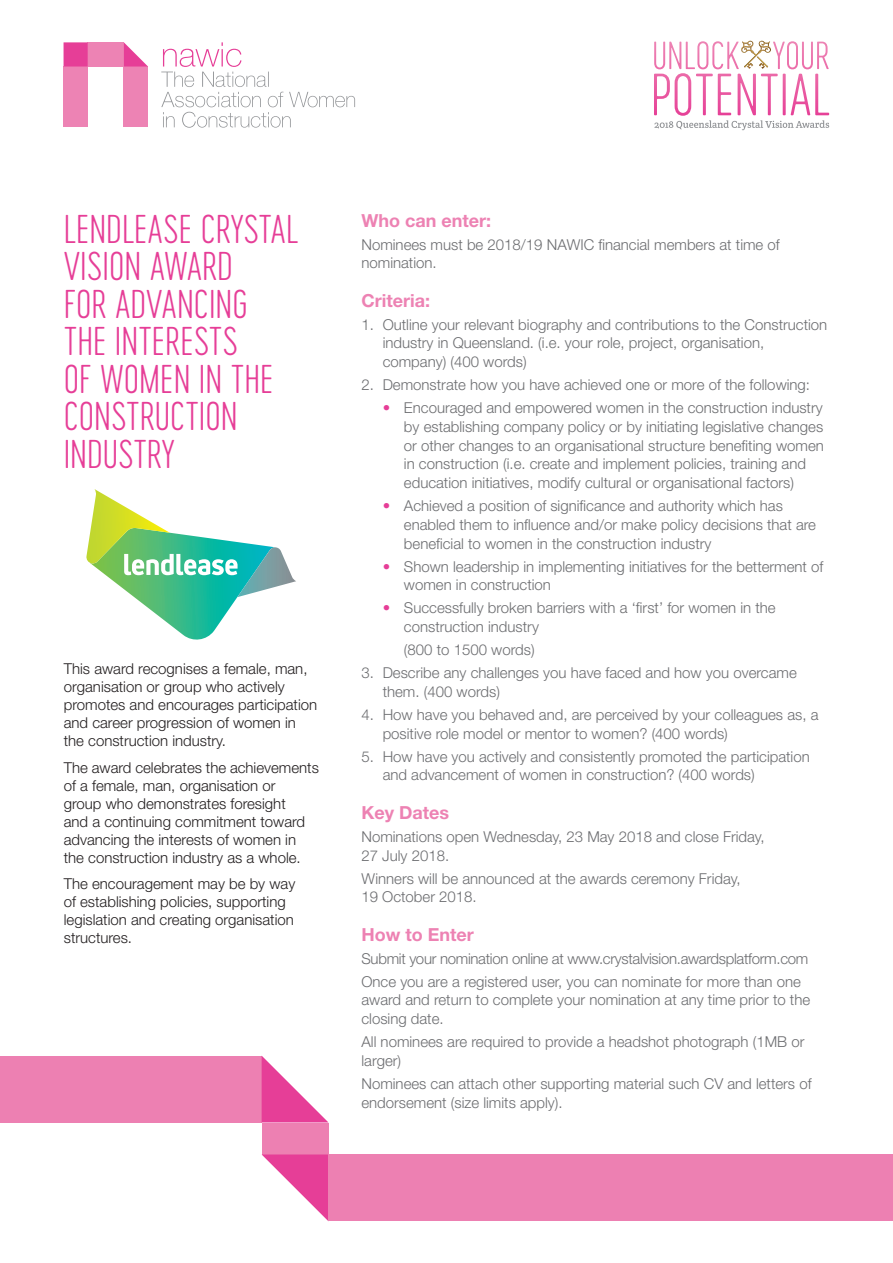
<style>
.page{position:relative;width:893px;height:1263px;background:#fff}
.page>*{position:absolute;margin:0;border:0;box-sizing:border-box;transform-origin:0 0}
.t1{font:37.5px/37.5px "Cervo Neue Thin Neue";color:#e63e97}
.t2{font:700 18px "Helvetica Neue";color:#ed82b3}
.t3{font:300 15px/18.8px "Helvetica Neue";color:#6c6d70}
.t4{font:300 15px/18px "Helvetica Neue";color:#231f20}
.t5{font:300 15px/23px "Helvetica Neue";letter-spacing:-.02em;color:#6c6d70}
.s1{color:#e63e97}
</style>
<div class="page">
<div style="left:0;top:1055px;width:262px;height:67px;background:#ed80b2"></div>
<svg style="left:262px;top:1056px;width:66px;height:66px"></svg>
<div style="left:262px;top:1122px;width:66px;height:32px;background:#ed80b2"></div>
<svg style="left:262px;top:1154px;width:66px;height:67px"></svg>
<div style="left:328px;top:1154px;width:565px;height:67px;background:#ed80b2"></div>
<svg style="left:654px;top:40px;width:175px;height:90px"></svg>
<svg style="left:161px;top:43px;width:194px;height:85px"></svg>
<div style="left:64px;top:67px;width:24px;height:60px;background:#ed83b4"></div>
<div style="left:124px;top:67px;width:24px;height:60px;background:#ed83b4"></div>
<svg style="left:64px;top:43px;width:84px;height:24px;background:#ec76b2"></svg>
<svg style="left:86px;top:489px;width:210px;height:151px"></svg>
<h1 class="t1" style="left:64px;top:210px;width:236px">LENDLEASE CRYSTAL<br>VISION AWARD<br>FOR ADVANCING<br>THE INTERESTS<br>OF WOMEN IN THE<br>CONSTRUCTION<br>INDUSTRY</h1>
<p class="t4" style="left:64px;top:659px;width:255px">This award recognises a female, man, organisation or group who actively promotes and encourages participation and career progression of women in the construction industry.</p>
<p class="t4" style="left:64px;top:758px;width:257px">The award celebrates the achievements of a female, man, organisation or<br>group who demonstrates foresight<br>and a continuing commitment toward advancing the interests of women in the construction industry as a whole.</p>
<p class="t4" style="left:64px;top:874px;width:233px">The encouragement may be by way of establishing policies, supporting legislation and creating organisation structures.</p>
<p class="t2" style="left:361px;top:209px;width:131px">Who can enter:</p>
<p class="t3" style="left:361px;top:235px;width:420px">Nominees must be 2018/19 NAWIC financial members at time of nomination.</p>
<p class="t2" style="left:361px;top:289px;width:70px">Criteria:</p>
<p class="t3" style="left:383px;top:315px;width:446px;text-indent:-21px">1. Outline your relevant biography and contributions to the Construction industry in Queensland. (i.e. your role, project, organisation, company) (400 words)</p>
<p class="t3" style="left:361px;top:375px;width:450px">2. Demonstrate how you have achieved one or more of the following:</p>
<p class="t3" style="left:404px;top:398px;width:421px;text-indent:-21px"><span class="s1">•</span> Encouraged and empowered women in the construction industry by establishing company policy or by initiating legislative changes or other changes to an organisational structure benefiting women in construction (i.e. create and implement policies, training and education initiatives, modify cultural or organisational factors)</p>
<p class="t3" style="left:404px;top:496px;width:414px;text-indent:-21px"><span class="s1">•</span> Achieved a position of significance and authority which has enabled them to influence and/or make policy decisions that are beneficial to women in the construction industry</p>
<p class="t3" style="left:404px;top:557px;width:421px;text-indent:-21px"><span class="s1">•</span> Shown leadership in implementing initiatives for the betterment of women in construction</p>
<p class="t3" style="left:404px;top:598px;width:373px;text-indent:-21px"><span class="s1">•</span> Successfully broken barriers with a ‘first’ for women in the construction industry</p>
<p class="t3" style="left:404px;top:640px;width:132px">(800 to 1500 words)</p>
<p class="t3" style="left:383px;top:663px;width:416px;text-indent:-21px">3. Describe any challenges you have faced and how you overcame them. (400 words)</p>
<p class="t3" style="left:383px;top:705px;width:437px;text-indent:-21px">4. How have you behaved and, are perceived by your colleagues as, a positive role model or mentor to women? (400 words)</p>
<p class="t3" style="left:383px;top:747px;width:429px;text-indent:-21px">5. How have you actively and consistently promoted the participation and advancement of women in construction? (400 words)</p>
<p class="t2" style="left:361px;top:801px;width:89px">Key Dates</p>
<p class="t3" style="left:361px;top:827px;width:405px">Nominations open Wednesday, 23 May 2018 and close Friday,<br>27 July 2018.</p>
<p class="t3" style="left:361px;top:868px;width:381px">Winners will be announced at the awards ceremony Friday,<br>19 October 2018.</p>
<p class="t2" style="left:361px;top:923px;width:114px">How to Enter</p>
<p class="t5" style="left:361px;top:946px;width:448px">Submit your nomination online at www.crystalvision.awardsplatform.com<br>Once you are a registered user, you can nominate for more than one</p>
<p class="t3" style="left:361px;top:990px;width:450px">award and return to complete your nomination at any time prior to the closing date.</p>
<p class="t3" style="left:361px;top:1032px;width:444px">All nominees are required to provide a headshot photograph (1MB or larger)</p>
<p class="t3" style="left:361px;top:1074px;width:452px">Nominees can attach other supporting material such CV and letters of endorsement (size limits apply).</p>
</div>
